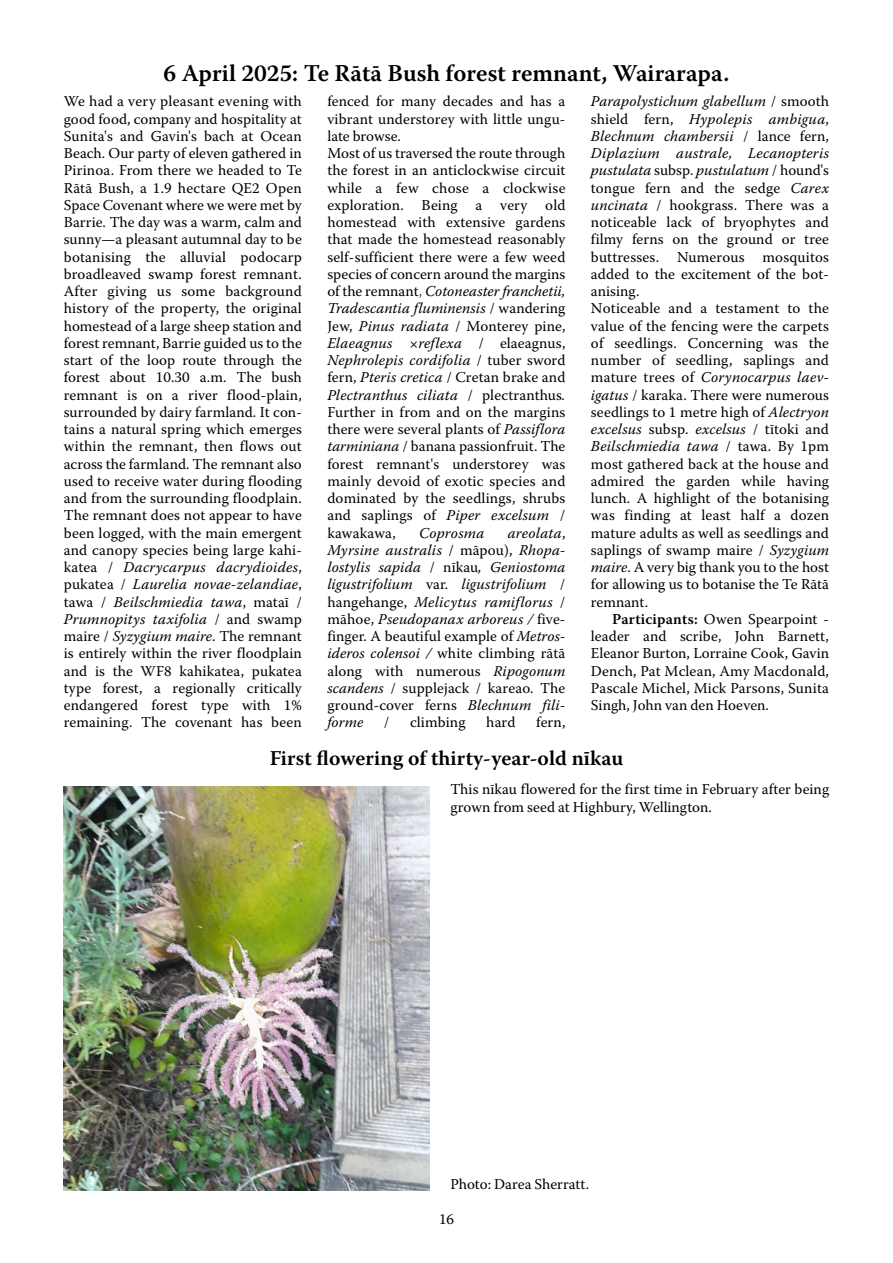
<style>
.page{position:relative;width:893px;height:1263px;background:#fff}
.page>*{position:absolute;margin:0;border:0;box-sizing:border-box;transform-origin:0 0}
.t1{font:600 24px "Warnock Pro";color:#000}
.t2{font:600 21px "Warnock Pro";color:#000}
.t3{font:15px/17.2px "Warnock Pro";letter-spacing:.01em;color:#000}
.t4{font:italic 15px/17.2px "Warnock Pro";letter-spacing:.015em;color:#000;text-align:justify}
.s1{font-style:italic}
.s2{color:#4d4d4d}
.s3{font-weight:600}
.s4{font-style:normal}
</style>
<div class="page">
<img style="left:64px;top:786px;width:365px;height:405px">
<h1 class="t1" style="left:164px;top:63px;width:567px">6 April 2025: Te Rātā Bush forest remnant, Wairarapa.</h1>
<p class="t3" style="left:64px;top:94px;width:240px;text-align:justify">We had a very pleasant evening with good food, company and hospitality at Sunita's and Gavin's bach at Ocean Beach. Our party of eleven gathered in Pirinoa. From there we headed to Te Rātā Bush, a 1.9 hectare QE2 Open Space Covenant where we were met by Barrie. The day was a warm, calm and sunny—a pleasant autumnal day to be botanising the alluvial podocarp broadleaved swamp forest remnant.<br>After giving us some background history of the property, the original homestead of a large sheep station and forest remnant, Barrie guided us to the start of the loop route through the forest about 10.30 a.m. The bush remnant is on a river flood-plain, surrounded by dairy farmland. It con&shy;tains a natural spring which emerges within the remnant, then flows out across the farmland. The remnant also used to receive water during flooding and from the surrounding floodplain.<br>The remnant does not appear to have been logged, with the main emergent and canopy species being large kahi&shy;katea / <span class="s1">Dacrycarpus dacrydioides</span>, pukatea / <span class="s1">Laurelia novae-zelandiae</span>, tawa / <span class="s1">Beilschmiedia tawa</span>, mataī / <span class="s1">Prumnopitys taxifolia</span> / and swamp maire / <span class="s1">Syzygium maire</span>. The remnant is entirely within the river floodplain and is the WF8 kahikatea, pukatea type forest, a regionally critically endangered forest type with 1% remaining. The covenant has been</p>
<p class="t3" style="left:327px;top:94px;width:240px">fenced for many decades and has a vibrant understorey with little ungu&shy;late browse.<br>Most of us traversed the route through the forest in an anticlockwise circuit while a few chose a clockwise exploration. Being a very old homestead with extensive gardens that made the homestead reasonably self-sufficient there were a few weed species of concern around the margins of the remnant<span class="s2">,</span> <span class="s1">Cotoneaster franchetii, Tradescantia fluminensis</span> / wandering Jew, <span class="s1">Pinus radiata</span> / Monterey pine, <span class="s1">Elaeagnus</span> ×<span class="s1">reflexa</span> / elaeagnus, <span class="s1">Nephrolepis cordifolia</span> / tuber sword fern, <span class="s1">Pteris cretica</span> / Cretan brake and <span class="s1">Plectranthus ciliata</span> / plectranthus<span class="s1">.<br></span>Further in from and on the margins there were several plants of <span class="s1">Passiflora tarminiana</span> / banana passionfruit. The forest remnant's understorey was mainly devoid of exotic species and dominated by the seedlings, shrubs and saplings of <span class="s1">Piper excelsum</span> / kawakawa,</p>
<p class="t3" style="left:591px;top:94px;width:240px"><span class="s1">Parapolystichum glabellum</span> / smooth shield fern, <span class="s1">Hypolepis ambigua</span>, <span class="s1">Blechnum chambersii</span> / lance fern, <span class="s1">Diplazium australe, Lecanopteris pustulata</span> subsp. <span class="s1">pustulatum</span> / hound's tongue fern and the sedge <span class="s1">Carex uncinata</span> / hookgrass. There was a noticeable lack of bryophytes and filmy ferns on the ground or tree buttresses. Numerous mosquitos added to the excitement of the bot&shy;anising.<br>Noticeable and a testament to the value of the fencing were the carpets of seedlings. Concerning was the number of seedling, saplings and mature trees of <span class="s1">Corynocarpus laev&shy;igatus</span> / karaka. There were numerous seedlings to 1 metre high of <span class="s1">Alectryon excelsus</span> subsp. <span class="s1">excelsus</span> / tītoki and <span class="s1">Beilschmiedia tawa</span> / tawa. By 1pm most gathered back at the house and admired the garden while having lunch. A highlight of the botanising was finding at least half a dozen mature adults as well as seedlings and saplings of swamp maire / <span class="s1">Syzygium maire</span>. A very big thank you to the host for allowing us to botanise the Te Rātā remnant.</p>
<p class="t3" style="left:591px;top:612px;width:240px;text-align:justify;text-indent:21px"><span class="s3">Participants:</span> Owen Spearpoint - leader and scribe, John Barnett, Eleanor Burton, Lorraine Cook, Gavin Dench, Pat Mclean, Amy Macdonald, Pascale Michel, Mick Parsons, Sunita Singh, John van den Hoeven.</p>
<h2 class="t2" style="left:270px;top:750px;width:355px">First flowering of thirty-year-old nīkau</h2>
<p class="t3" style="left:450px;top:782px;width:380px">This nīkau flowered for the first time in February after being grown from seed at Highbury, Wellington.</p>
<p class="t4" style="left:327px;top:525px;width:240px;text-indent:180px">areolata<span class="s4">, </span>Myrsine australis <span class="s4">/ māpou),</span> Rhopa&shy;lostylis sapida <span class="s4">/ nīkau</span>, Geniostoma ligustrifolium <span class="s4">var.</span> ligustrifolium <span class="s4">/ hangehange,</span> Melicytus ramiflorus <span class="s4">/ māhoe,</span> Pseudopanax arboreus / <span class="s4">five&shy;finger. A beautiful example of</span> Metros&shy;ideros colensoi / <span class="s4">white climbing rātā along with numerous</span> Ripogonum scandens <span class="s4">/ supplejack / kareao. The ground-cover ferns</span> Blechnum fili&shy;forme</p>
<p class="t4" style="left:419px;top:525px;width:67px">Coprosma</p>
<p class="t3" style="left:384px;top:715px;width:7px">/</p>
<p class="t3" style="left:410px;top:715px;width:57px">climbing</p>
<p class="t3" style="left:486px;top:715px;width:31px">hard</p>
<p class="t3" style="left:536px;top:715px;width:31px">fern,</p>
<p class="t3" style="left:450px;top:1177px;width:140px">Photo: Darea Sherratt.</p>
<p class="t3" style="left:439px;top:1212px;width:17px">16</p>
</div>
